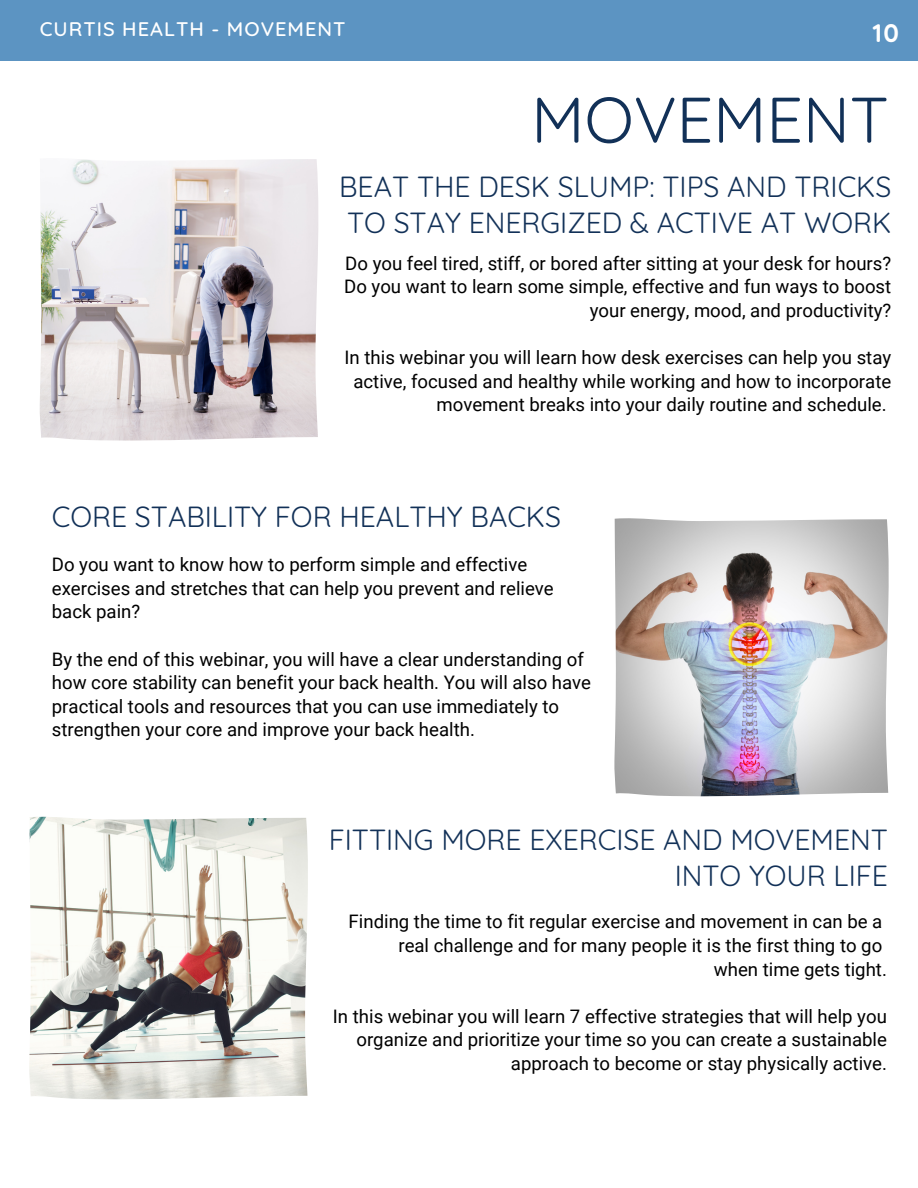
<style>
.page{position:relative;width:918px;height:1188px;background:#fff}
.page>*{position:absolute;margin:0;border:0;box-sizing:border-box;transform-origin:0 0}
.t1{font:64.35px "Quicksand";color:#123158}
.t2{font:28.35px/36px "Quicksand";color:#123158}
.t3{font:700 25.35px "Quicksand";color:#fff}
.t4{font:500 20.1px "Quicksand";letter-spacing:.05em;color:#fff}
.t5{font:18.6px/23.7px "Roboto";color:#000;text-align:right}
</style>
<div class="page">
<div style="left:0;top:0;width:918px;height:61px;background:#5c94c2"></div>
<img style="left:40px;top:159px;width:278px;height:282px">
<img style="left:614px;top:518px;width:275px;height:279px">
<img style="left:29px;top:817px;width:279px;height:283px">
<p class="t4" style="left:40px;top:16px;width:307px">CURTIS HEALTH - MOVEMENT</p>
<p class="t3" style="left:873px;top:17px;width:27px">10</p>
<p class="t1" style="left:531px;top:78px;width:359px">MOVEMENT</p>
<p class="t2" style="left:339px;top:168px;width:554px">BEAT THE DESK SLUMP: TIPS AND TRICKS<br>TO STAY ENERGIZED &amp; ACTIVE AT WORK</p>
<p class="t5" style="left:344px;top:251px;width:549px">Do you feel tired, stiff, or bored after sitting at your desk for hours?<br>Do you want to learn some simple, effective and fun ways to boost your energy, mood, and productivity?</p>
<p class="t5" style="left:345px;top:346px;width:548px">In this webinar you will learn how desk exercises can help you stay active, focused and healthy while working and how to incorporate movement breaks into your daily routine and schedule.</p>
<p class="t2" style="left:52px;top:499px;width:511px">CORE STABILITY FOR HEALTHY BACKS</p>
<p class="t5" style="left:52px;top:553px;width:503px;text-align:left">Do you want to know how to perform simple and effective exercises and stretches that can help you prevent and relieve back pain?</p>
<p class="t5" style="left:52px;top:647px;width:541px;text-align:left">By the end of this webinar, you will have a clear understanding of how core stability can benefit your back health. You will also have practical tools and resources that you can use immediately to strengthen your core and improve your back health.</p>
<p class="t2" style="left:329px;top:822px;width:561px;text-align:right">FITTING MORE EXERCISE AND MOVEMENT<br>INTO YOUR LIFE</p>
<p class="t5" style="left:349px;top:910px;width:535px">Finding the time to fit regular exercise and movement in can be a</p>
<p class="t5" style="left:398px;top:934px;width:485px">real challenge and for many people it is the first thing to go</p>
<p class="t5" style="left:714px;top:957px;width:175px">when time gets tight.</p>
<p class="t5" style="left:333px;top:1005px;width:556px">In this webinar you will learn 7 effective strategies that will help you organize and prioritize your time so you can create a sustainable approach to become or stay physically active.</p>
</div>
